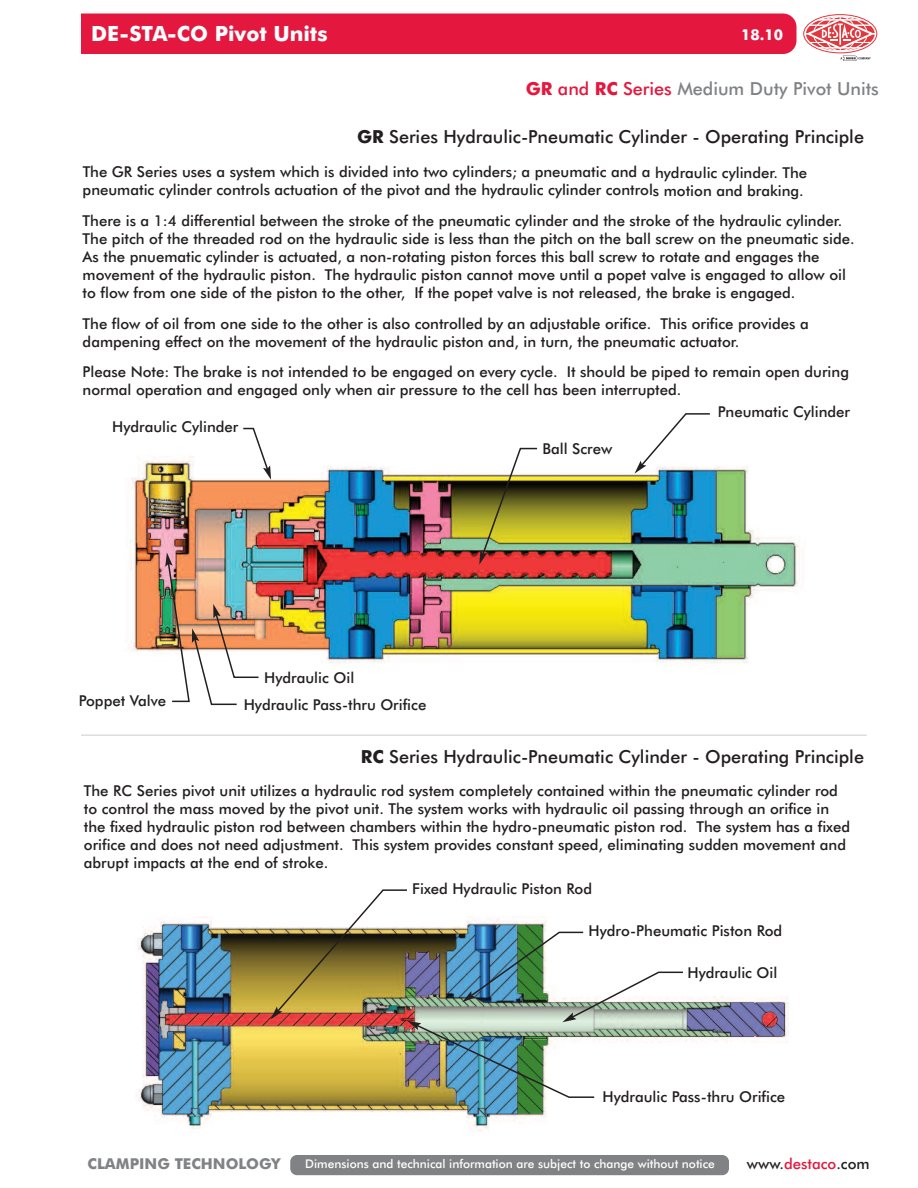
<style>
.page{position:relative;width:918px;height:1188px;background:#fff}
.page>*{position:absolute;margin:0;border:0;box-sizing:border-box;transform-origin:0 0}
.t1{font:700 21px "Futura BT";color:#fff}
.t2{font:500 18px "Futura BT";color:#231f20}
.t3{font:500 18px "Futura BT";color:#808285}
.t4{font:500 15px/18px "Futura BT";color:#231f20}
.t5{font:700 15px "Futura BT";color:#808285}
.t6{font:700 15px "Futura BT";color:#fff}
.t7{font:500 12px "Futura BT";color:#fff}
.s1{font-weight:700;color:#e4183e}
.s2{color:#e4183e}
.s3{font-weight:700}
</style>
<div class="page">
<div style="left:14px;top:14px;width:782px;height:40px;background:#e4183e;border-radius:14px"></div>
<div style="left:10px;top:11px;width:71px;height:47px;background:#fff"></div>
<svg style="left:804px;top:15px;width:73px;height:38px"></svg>
<div style="left:803px;top:14px;width:74px;height:39px;border:1px solid #e1373d;border-radius:50%"></div>
<div style="left:813px;top:16px;width:55px;height:35px;border:1px solid #fff;border-radius:50%"></div>
<svg style="left:805px;top:18px;width:70px;height:31px"></svg>
<svg style="left:841px;top:56px;width:30px;height:5px"></svg>
<div style="left:290px;top:1155px;width:439px;height:20px;background:#808285;border-radius:7px"></div>
<hr style="left:81px;top:734px;width:786px;height:2px;background:#dcdddf">
<img style="left:128px;top:456px;width:672px;height:208px">
<img style="left:137px;top:916px;width:652px;height:215px">
<img style="left:271px;top:889px;width:413px;height:210px">
<svg style="left:479px;top:447px;width:60px;height:118px"></svg>
<svg style="left:242px;top:427px;width:29px;height:53px"></svg>
<svg style="left:635px;top:413px;width:76px;height:61px"></svg>
<img style="left:165px;top:552px;width:95px;height:154px">
<h1 class="t1" style="left:91px;top:25px;width:238px">DE-STA-CO Pivot Units</h1>
<p class="t6" style="left:741px;top:29px;width:44px">18. 10</p>
<p class="t3" style="left:526px;top:81px;width:355px"><span class="s1">GR</span> <span class="s2">and</span> <span class="s1">RC</span> <span class="s2">Series</span> Medium Duty Pivot Units</p>
<p class="t2" style="left:357px;top:129px;width:508px"><span class="s3">GR</span> Series Hydraulic-Pneumatic Cylinder - Operating Principle</p>
<p class="t4" style="left:83px;top:164px;width:726px">The GR Series uses a system which is divided into two cylinders; a pneumatic and a hydraulic cylinder. The pneumatic cylinder controls actuation of the pivot and the hydraulic cylinder controls motion and braking.</p>
<p class="t4" style="left:83px;top:213px;width:774px">There is a 1:4 differential between the stroke of the pneumatic cylinder and the stroke of the hydraulic cylinder.<br>The pitch of the threaded rod on the hydraulic side is less than the pitch on the ball screw on the pneumatic side.<br>As the pnuematic cylinder is actuated, a non-rotating piston forces this ball screw to rotate and engages the movement of the hydraulic piston. The hydraulic piston cannot move until a popet valve is engaged to allow oil to flow from one side of the piston to the other, If the popet valve is not released, the brake is engaged.</p>
<p class="t4" style="left:83px;top:316px;width:728px">The flow of oil from one side to the other is also controlled by an adjustable orifice. This orifice provides a dampening effect on the movement of the hydraulic piston and, in turn, the pneumatic actuator.</p>
<p class="t4" style="left:83px;top:364px;width:768px">Please Note: The brake is not intended to be engaged on every cycle. It should be piped to remain open during normal operation and engaged only when air pressure to the cell has been interrupted.</p>
<p class="t4" style="left:112px;top:419px;width:128px">Hydraulic Cylinder</p>
<p class="t4" style="left:264px;top:670px;width:92px">Hydraulic Oil</p>
<p class="t4" style="left:79px;top:693px;width:89px">Poppet Valve</p>
<p class="t4" style="left:244px;top:697px;width:184px">Hydraulic Pass-thru Orifice</p>
<p class="t4" style="left:542px;top:441px;width:71px">Ball Screw</p>
<p class="t4" style="left:718px;top:404px;width:134px">Pneumatic Cylinder</p>
<p class="t2" style="left:361px;top:749px;width:505px"><span class="s3">RC</span> Series Hydraulic-Pneumatic Cylinder - Operating Principle</p>
<p class="t4" style="left:84px;top:783px;width:768px">The RC Series pivot unit utilizes a hydraulic rod system completely contained within the pneumatic cylinder rod to control the mass moved by the pivot unit. The system works with hydraulic oil passing through an orifice in the fixed hydraulic piston rod between chambers within the hydro-pneumatic piston rod. The system has a fixed orifice and does not need adjustment. This system provides constant speed, eliminating sudden movement and abrupt impacts at the end of stroke.</p>
<p class="t4" style="left:412px;top:881px;width:181px">Fixed Hydraulic Piston Rod</p>
<p class="t4" style="left:589px;top:923px;width:195px">Hydro-Pheumatic Piston Rod</p>
<p class="t4" style="left:687px;top:965px;width:92px">Hydraulic Oil</p>
<p class="t5" style="left:88px;top:1158px;width:194px">CLAMPING TECHNOLOGY</p>
<p class="t4" style="left:603px;top:1089px;width:184px">Hydraulic Pass-thru Orifice</p>
<p class="t7" style="left:305px;top:1159px;width:411px">Dimensions and technical information are subject to change without notice</p>
<p class="t4" style="left:747px;top:1156px;width:124px">www.<span class="s2">destaco</span>.com</p>
</div>
